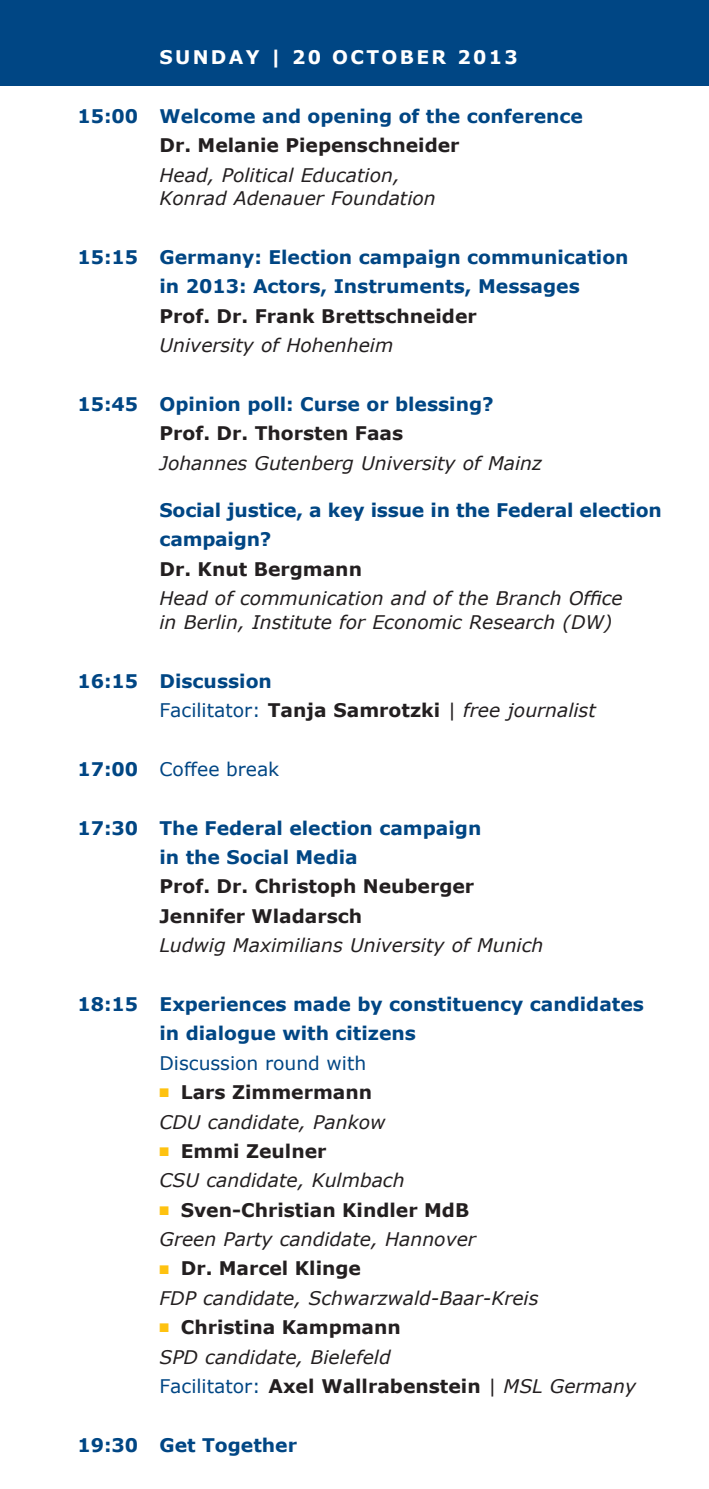
<style>
.page{position:relative;width:709px;height:1489px;background:#fff}
.page>*{position:absolute;margin:0;border:0;box-sizing:border-box;transform-origin:0 0}
.t1{font:italic 18.75px/29.5px "Verdana";color:#231f20}
.t2{font:700 18.75px/29.5px "Verdana";color:#004684}
.t3{font:700 18.75px/29.5px "Verdana";color:#231f20}
.t4{font:18.75px "Verdana";color:#004684}
.t5{font:700 18.75px "Verdana";letter-spacing:.125em;color:#fff}
.s1{font-weight:700;font-style:normal;color:#004684}
.s2{font-style:normal;color:#004684}
.s3{font-weight:700;font-style:normal}
.s4{color:#fec210}
.s5{font-weight:400;font-style:italic}
.s6{font-weight:400;color:#004684}
</style>
<div class="page">
<div style="left:0;top:0;width:709px;height:85px;background:#004684"></div>
<p class="t5" style="left:159px;top:45px;width:34px">Sunda</p>
<p class="t5" style="left:246px;top:45px;width:122px">y | 20 October</p>
<p class="t5" style="left:457px;top:45px;width:62px">2013</p>
<p class="t2" style="left:77px;top:101px;width:62px">15:00</p>
<p class="t2" style="left:159px;top:101px;width:425px">Welcome and opening of the conference</p>
<p class="t3" style="left:159px;top:130px;width:301px">Dr. Melanie Piepenschneider</p>
<p class="t1" style="left:159px;top:162px;width:278px;line-height:23.8px">Head, Political Education,<br>Konrad Adenauer Foundation</p>
<p class="t2" style="left:77px;top:242px;width:62px">15:15</p>
<p class="t2" style="left:159px;top:242px;width:470px">Germany: Election campaign communication in 2013: Actors, Instruments, Messages</p>
<p class="t3" style="left:159px;top:301px;width:319px">Prof. Dr. Frank Brettschneider</p>
<p class="t1" style="left:159px;top:330px;width:235px">University of Hohenheim</p>
<p class="t2" style="left:77px;top:389px;width:62px">15:45</p>
<p class="t2" style="left:159px;top:389px;width:336px">Opinion poll: Curse or blessing?</p>
<p class="t3" style="left:159px;top:418px;width:245px">Prof. Dr. Thorsten Faas</p>
<p class="t1" style="left:159px;top:447px;width:384px">Johannes Gutenberg University of Mainz</p>
<p class="t2" style="left:159px;top:495px;width:503px">Social justice, a key issue in the Federal election campaign?</p>
<p class="t3" style="left:159px;top:553px;width:204px">Dr. Knut Bergmann</p>
<p class="t1" style="left:159px;top:586px;width:465px;line-height:23.8px">Head of communication and of the Branch Office in Berlin, Institute for Economic Research (DW)</p>
<p class="t2" style="left:77px;top:665px;width:62px">16:15</p>
<p class="t1" style="left:159px;top:665px;width:438px"><span class="s1">Discussion<br></span><span class="s2">Facilitator:</span> <span class="s3">Tanja Samrotzki</span> | free journalist</p>
<p class="t2" style="left:77px;top:753px;width:62px">17:00</p>
<p class="t4" style="left:159px;top:757px;width:121px">Coffee break</p>
<p class="t2" style="left:77px;top:812px;width:62px">17:30</p>
<p class="t2" style="left:159px;top:812px;width:323px">The Federal election campaign in the Social Media</p>
<p class="t3" style="left:159px;top:871px;width:316px">Prof. Dr. Christoph Neuberger<br>Jennifer Wladarsch</p>
<p class="t1" style="left:159px;top:930px;width:385px">Ludwig Maximilians University of Munich</p>
<p class="t2" style="left:77px;top:988px;width:62px">18:15</p>
<p class="t2" style="left:159px;top:988px;width:486px">Experiences made by constituency candidates in dialogue with citizens</p>
<p class="t4" style="left:159px;top:1050px;width:208px">Discussion round with</p>
<p class="t1" style="left:159px;top:1076px;width:227px"><span class="s4">■</span> <span class="s3">Lars Zimmermann<br></span>CDU candidate, Pankow</p>
<p class="t1" style="left:159px;top:1135px;width:247px"><span class="s4">■</span> <span class="s3">Emmi Zeulner<br></span>CSU candidate, Kulmbach</p>
<p class="t1" style="left:159px;top:1194px;width:318px"><span class="s4">■</span> <span class="s3">Sven-Christian Kindler MdB<br></span>Green Party candidate, Hannover</p>
<p class="t1" style="left:159px;top:1253px;width:380px"><span class="s4">■</span> <span class="s3">Dr. Marcel Klinge<br></span>FDP candidate, Schwarzwald-Baar-Kreis</p>
<p class="t3" style="left:159px;top:1311px;width:478px"><span class="s4">■</span> Christina Kampmann<br><span class="s5">SPD candidate, Bielefeld<br></span><span class="s6">Facilitator:</span> Axel Wallrabenstein <span class="s5">| MSL Germany</span></p>
<p class="t2" style="left:77px;top:1429px;width:62px">19:30</p>
<p class="t2" style="left:159px;top:1429px;width:139px">Get Together</p>
</div>
